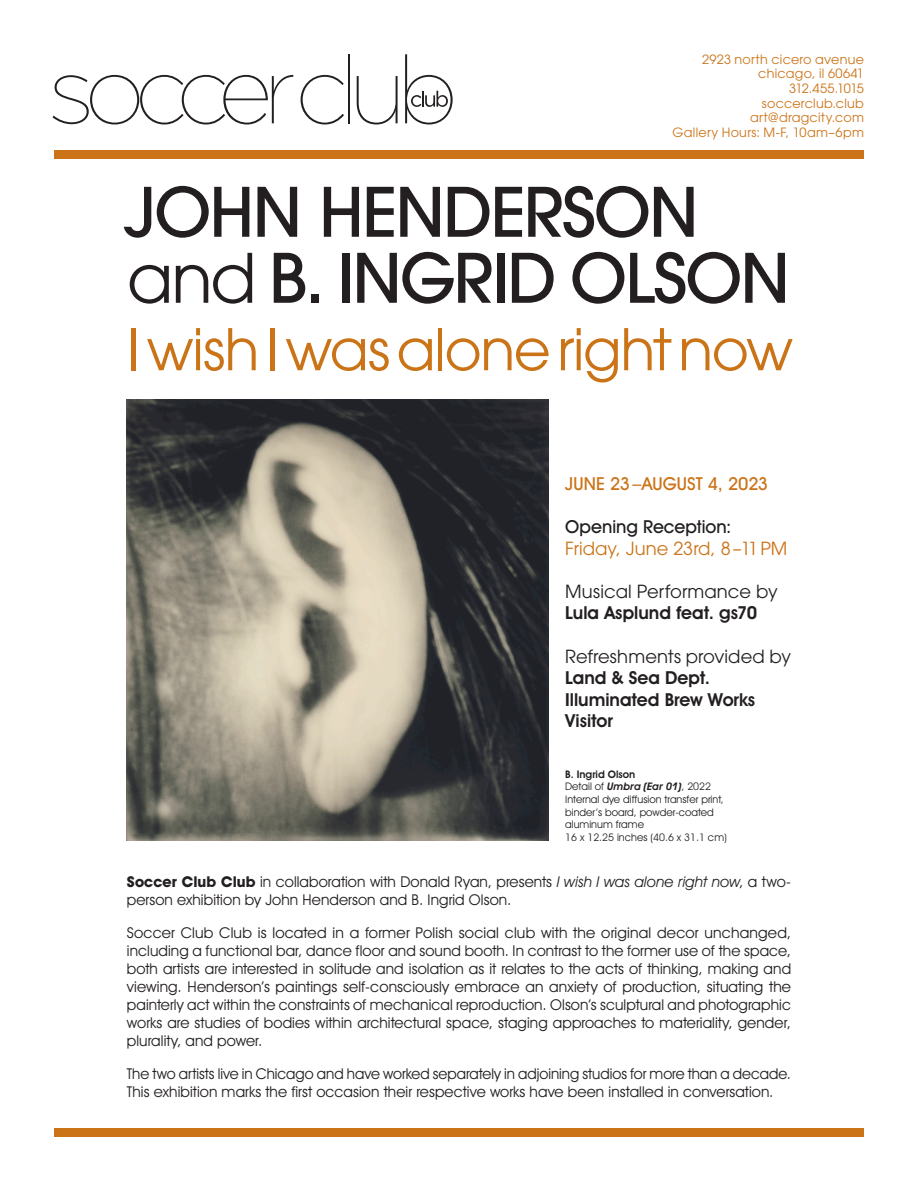
<style>
.page{position:relative;width:918px;height:1188px;background:#fff}
.page>*{position:absolute;margin:0;border:0;box-sizing:border-box;transform-origin:0 0}
.t1{font:500 67.5px "ITC Avant Garde Pro";letter-spacing:-.03em;color:#231f20}
.t2{font:57px "ITC Avant Garde Pro";letter-spacing:-.025em;color:#cb7317}
.No_Spacing{font:600 18px "ITC Avant Garde Gothic";color:#231f20}
.No_Spacing-2{font:18px "ITC Avant Garde Pro";letter-spacing:.005em;color:#231f20}
.No_Spacing-3{font:18px "ITC Avant Garde Pro";letter-spacing:.005em;color:#cb7317}
.No_Spacing-4{font:500 18px "ITC Avant Garde Gothic";letter-spacing:-.005em;color:#cb7317}
.No_Spacing-5{font:500 18px "ITC Avant Garde Gothic";color:#231f20}
.New_Main{font:15px/18px "ITC Avant Garde Gothic";letter-spacing:.005em;color:#231f20}
.No_Spacing-6{font:12.75px "ITC Avant Garde Pro";letter-spacing:.02em;color:#cb7317}
.No_Spacing-7{font:12.75px "ITC Avant Garde Pro";letter-spacing:-.045em;color:#cb7317}
.t3{font:10.5px/12.6px "ITC Avant Garde Gothic";color:#231f20}
.t4{font:600 10.5px "ITC Avant Garde Gothic";color:#231f20}
.s1{font-weight:400}
.s2{font-family:"ITC Avant Garde Gothic Obliq Demi"}
.s3{font-weight:700}
.s4{font-family:"ITC Avant Garde Gothic Book Obliq"}
</style>
<div class="page">
<svg style="left:52px;top:75px;width:241px;height:49px"></svg>
<svg style="left:301px;top:75px;width:43px;height:49px"></svg>
<hr style="left:348px;top:54px;width:2px;height:69px;background:#231f20">
<svg style="left:357px;top:76px;width:41px;height:48px"></svg>
<svg style="left:405px;top:54px;width:48px;height:70px"></svg>
<div style="left:54px;top:150px;width:810px;height:8px;background:#cb7317"></div>
<div style="left:54px;top:1129px;width:810px;height:8px;background:#cb7317"></div>
<img style="left:127px;top:400px;width:422px;height:441px">
<p class="No_Spacing-6" style="left:702px;top:51px;width:163px">2923 north cicero avenue</p>
<p class="No_Spacing-6" style="left:758px;top:66px;width:107px">chicago, il 60641</p>
<p class="No_Spacing-7" style="left:789px;top:80px;width:76px">312.455.1015</p>
<p class="No_Spacing-6" style="left:762px;top:95px;width:104px">soccerclub.club</p>
<p class="No_Spacing-6" style="left:750px;top:110px;width:115px">art@dragcity.com</p>
<p class="No_Spacing-6" style="left:673px;top:124px;width:193px">Gallery Hours: M-F, 10am–6pm</p>
<p class="t1" style="left:124px;top:169px;width:576px">JOHN HENDERSON</p>
<p class="t1" style="left:127px;top:235px;width:665px"><span class="s1">and</span> B. INGRID OLSON</p>
<p class="t2" style="left:127px;top:314px;width:668px">I wish I was alone right now</p>
<p class="No_Spacing-4" style="left:565px;top:473px;width:204px">JUNE 23–AUGUST 4, 2023</p>
<p class="No_Spacing-5" style="left:565px;top:516px;width:168px">Opening Reception:</p>
<p class="No_Spacing-3" style="left:565px;top:537px;width:224px">Friday, June 23rd, 8–11PM</p>
<p class="No_Spacing-2" style="left:565px;top:580px;width:214px">Musical Performance by</p>
<p class="No_Spacing" style="left:565px;top:602px;width:193px">Lula Asplund feat. gs70</p>
<p class="No_Spacing-2" style="left:565px;top:645px;width:227px">Refreshments provided by</p>
<p class="No_Spacing" style="left:565px;top:667px;width:146px">Land &amp; Sea Dept.</p>
<p class="No_Spacing" style="left:565px;top:689px;width:191px">Illuminated Brew Works</p>
<p class="No_Spacing" style="left:565px;top:710px;width:49px">Visitor</p>
<p class="t4" style="left:565px;top:768px;width:72px">B. Ingrid Olson</p>
<p class="t3" style="left:565px;top:780px;width:147px">Detail of <span class="s2">Umbra (Ear 01)</span>, 2022</p>
<p class="t3" style="left:565px;top:793px;width:160px">Internal dye diffusion transfer print, binder’s board, powder-coated aluminum frame</p>
<p class="t3" style="left:565px;top:831px;width:163px">16 x 12.25 inches (40.6 x 31.1 cm)</p>
<p class="New_Main" style="left:127px;top:873px;width:666px"><span class="s3">Soccer Club Club</span> in collaboration with Donald Ryan, presents <span class="s4">I wish I was alone right now</span>, a two&shy;person exhibition by John Henderson and B. Ingrid Olson.</p>
<p class="New_Main" style="left:127px;top:924px;width:666px;text-align:justify">Soccer Club Club is located in a former Polish social club with the original decor unchanged, including a functional bar, dance floor and sound booth. In contrast to the former use of the space, both artists are interested in solitude and isolation as it relates to the acts of thinking, making and viewing. Henderson’s paintings self-consciously embrace an anxiety of production, situating the painterly act within the constraints of mechanical reproduction. Olson’s sculptural and photographic works are studies of bodies within architectural space, staging approaches to materiality, gender, plurality, and power.</p>
<p class="New_Main" style="left:127px;top:1065px;width:666px">The two artists live in Chicago and have worked separately in adjoining studios for more than a decade.<br>This exhibition marks the first occasion their respective works have been installed in conversation.</p>
</div>
